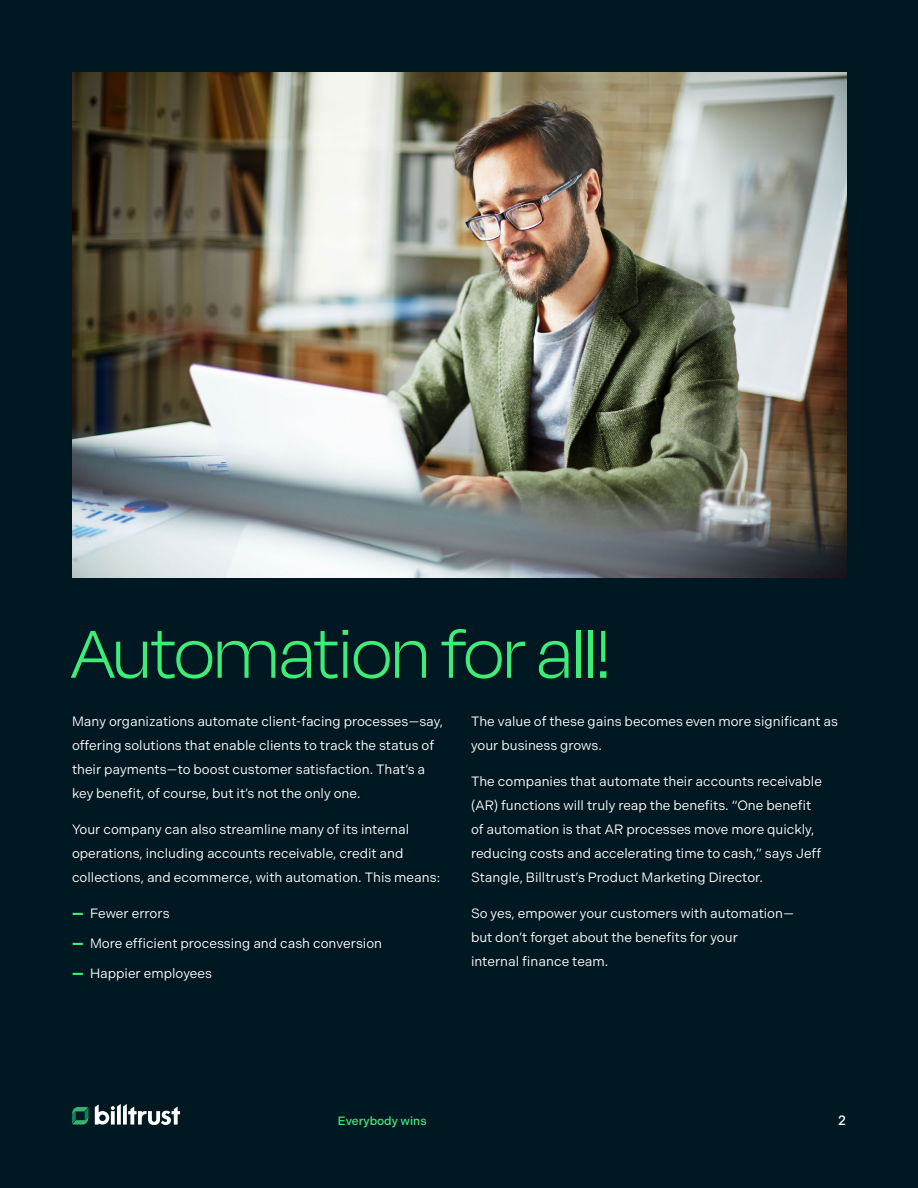
<style>
.page{position:relative;width:918px;height:1188px;background:#001821}
.page>*{position:absolute;margin:0;border:0;box-sizing:border-box;transform-origin:0 0}
.H2_Huge{font:300 78px "Degular Display";color:#3eec78}
.Body_Copy{font:13.5px/24px "Indivisible";color:#fff}
.t1{font:500 13.5px "Indivisible";color:#fff}
.t2{font:500 12px "Indivisible";color:#3eec78}
.s1{font-weight:900;color:#3eec78}
</style>
<div class="page">
<svg style="left:72px;top:1107px;width:16px;height:18px"></svg>
<svg style="left:95px;top:1104px;width:85px;height:21px"></svg>
<img style="left:72px;top:72px;width:774px;height:506px">
<p class="H2_Huge" style="left:72px;top:610px;width:540px">Automation for all!</p>
<p class="Body_Copy" style="left:72px;top:709px;width:373px">Many organizations automate client-facing processes—say, offering solutions that enable clients to track the status of their payments—to boost customer satisfaction. That’s a key benefit, of course, but it’s not the only one.</p>
<p class="Body_Copy" style="left:72px;top:817px;width:370px">Your company can also streamline many of its internal operations, including accounts receivable, credit and collections, and ecommerce, with automation. This means:</p>
<p class="Body_Copy" style="left:72px;top:901px;width:99px"><span class="s1">—</span> Fewer errors</p>
<p class="Body_Copy" style="left:72px;top:931px;width:312px"><span class="s1">—</span> More efficient processing and cash conversion</p>
<p class="Body_Copy" style="left:72px;top:961px;width:141px"><span class="s1">—</span> Happier employees</p>
<p class="Body_Copy" style="left:471px;top:709px;width:369px">The value of these gains becomes even more significant as your business grows.</p>
<p class="Body_Copy" style="left:471px;top:769px;width:352px">The companies that automate their accounts receivable (AR) functions will truly reap the benefits. “One benefit of automation is that AR processes move more quickly, reducing costs and accelerating time to cash,” says Jeff Stangle, Billtrust’s Product Marketing Director.</p>
<p class="Body_Copy" style="left:471px;top:901px;width:325px">So yes, empower your customers with automation— but don’t forget about the benefits for your<br>internal finance team.</p>
<p class="t2" style="left:338px;top:1114px;width:90px">Everybody wins</p>
<p class="t1" style="left:838px;top:1113px;width:9px">2</p>
</div>
